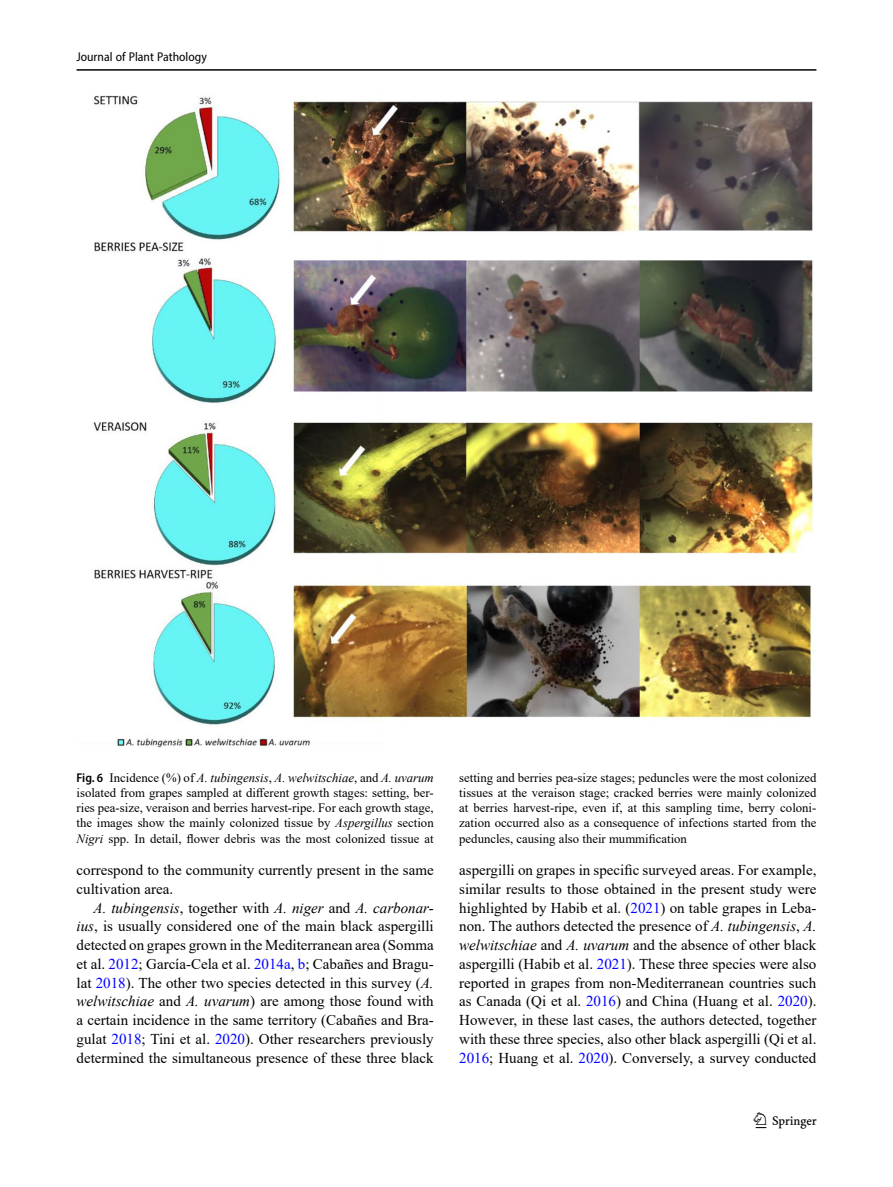
<style>
.page{position:relative;width:893px;height:1187px;background:#fff}
.page>*{position:absolute;margin:0;border:0;box-sizing:border-box;transform-origin:0 0}
.t1{font:22.5px "Springnew";color:#000}
.Body_Text_Indent{font:15px/18.8px "Times New Roman";color:#000;text-align:justify}
.Figure_Caption{font:12.75px/15px "Times New Roman";color:#000;text-align:justify}
.t2{font:semi-condensed 12.75px "Myriad Pro";color:#000}
.s1{font-family:"Myriad Pro";font-weight:600;font-stretch:semi-condensed}
.s2{font-style:italic}
.s3{color:#00f}
</style>
<div class="page">
<hr style="left:77px;top:69px;width:739px;height:2px;background:#000">
<img style="left:93px;top:95px;width:721px;height:653px">
<p class="t2" style="left:77px;top:49px;width:132px">Journal of Plant Pathology</p>
<p class="Figure_Caption" style="left:77px;top:770px;width:359px"><span class="s1">Fig. 6</span> Incidence (%) of <span class="s2">A. tubingensis</span>, <span class="s2">A. welwitschiae</span>, and <span class="s2">A. uvarum </span>isolated from grapes sampled at different growth stages: setting, ber&shy;ries pea-size, veraison and berries harvest-ripe. For each growth stage, the images show the mainly colonized tissue by <span class="s2">Aspergillus</span> section <span class="s2">Nigri</span> spp. In detail, flower debris was the most colonized tissue at</p>
<p class="Figure_Caption" style="left:459px;top:770px;width:359px">setting and berries pea-size stages; peduncles were the most colonized tissues at the veraison stage; cracked berries were mainly colonized at berries harvest-ripe, even if, at this sampling time, berry coloni&shy;zation occurred also as a consequence of infections started from the peduncles, causing also their mummification</p>
<p class="Body_Text_Indent" style="left:77px;top:860px;width:359px">correspond to the community currently present in the same cultivation area.</p>
<p class="Body_Text_Indent" style="left:77px;top:897px;width:359px;text-indent:17px"><span class="s2">A. tubingensis</span>, together with <span class="s2">A. niger</span> and <span class="s2">A. carbonar&shy;ius</span>, is usually considered one of the main black aspergilli detected on grapes grown in the Mediterranean area (Somma et al. <span class="s3">2012</span>; García-Cela et al. <span class="s3">2014a</span>, <span class="s3">b</span>; Cabañes and Bragu&shy;lat <span class="s3">2018</span>). The other two species detected in this survey (<span class="s2">A. welwitschiae</span> and <span class="s2">A. uvarum</span>) are among those found with a certain incidence in the same territory (Cabañes and Bra&shy;gulat <span class="s3">2018</span>; Tini et al. <span class="s3">2020</span>). Other researchers previously determined the simultaneous presence of these three black</p>
<p class="Body_Text_Indent" style="left:459px;top:860px;width:359px">aspergilli on grapes in specific surveyed areas. For example, similar results to those obtained in the present study were highlighted by Habib et al. (<span class="s3">2021</span>) on table grapes in Leba&shy;non. The authors detected the presence of <span class="s2">A. tubingensis</span>, <span class="s2">A. welwitschiae</span> and <span class="s2">A. uvarum</span> and the absence of other black aspergilli (Habib et al. <span class="s3">2021</span>). These three species were also reported in grapes from non-Mediterranean countries such as Canada (Qi et al. <span class="s3">2016</span>) and China (Huang et al. <span class="s3">2020</span>).<br>However, in these last cases, the authors detected, together with these three species, also other black aspergilli (Qi et al.<br><span class="s3">2016</span>; Huang et al. <span class="s3">2020</span>). Conversely, a survey conducted</p>
<h1 class="t1" style="left:756px;top:1107px;width:63px">1 3</h1>
</div>
